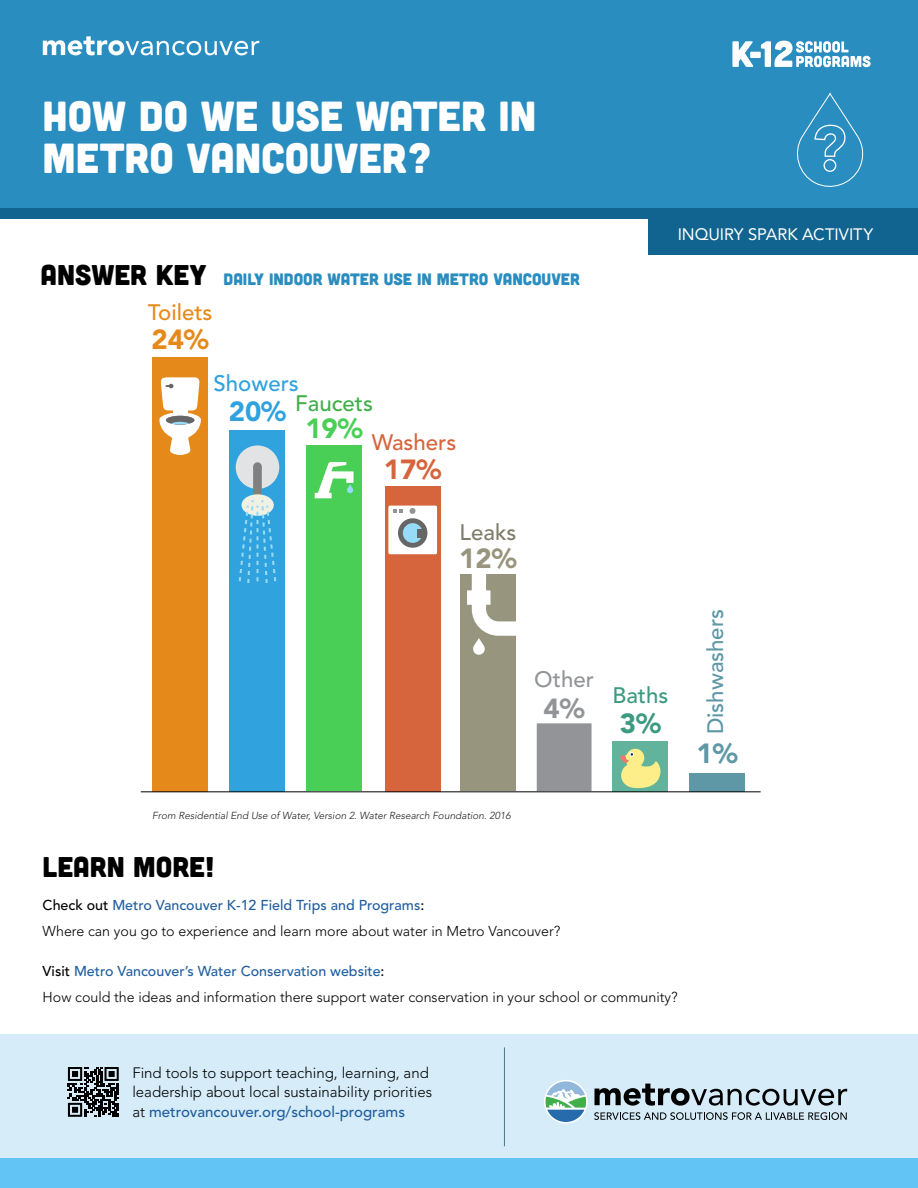
<style>
.page{position:relative;width:918px;height:1188px;background:#fff}
.page>*{position:absolute;margin:0;border:0;box-sizing:border-box;transform-origin:0 0}
.t1{font:42px/42px "Cubano";color:#fff}
.t2{font:28.5px "Cubano";color:#000}
.t3{font:900 27.45px "Avenir LT Std";color:#e6891b}
.t4{font:900 27.45px "Avenir LT Std";color:#d6643c}
.t5{font:900 27.45px "Avenir LT Std";color:#30a2dd}
.t6{font:900 27.45px "Avenir LT Std";color:#97957e}
.t7{font:900 27.45px "Avenir LT Std";color:#929497}
.t8{font:900 27.45px "Avenir LT Std";color:#3b9a80}
.t9{font:900 27.45px "Avenir LT Std";color:#5e97a5}
.t10{font:500 22.2px/38.7px "Avenir LT Std";color:#40ae49}
.t11{font:500 22.2px "Avenir LT Std";color:#5e97a5}
.t12{font:500 22.2px "Avenir LT Std";color:#e6891b}
.t13{font:500 22.2px "Avenir LT Std";color:#30a2dd}
.t14{font:500 22.2px "Avenir LT Std";color:#929497}
.t15{font:500 22.2px "Avenir LT Std";color:#3b9a80}
.t16{font:500 22.2px "Avenir LT Std";color:#7f7d6a}
.t17{font:16.5px "Cubano";color:#2a8dc0}
.t18{font:16.5px "Avenir LT Std";letter-spacing:-.005em;color:#fff}
.t19{font:300 15px/19.5px "Avenir LT Std";color:#000}
.t20{font:300 14.25px/26.2px "Avenir LT Std";color:#000}
.t21{font:italic 300 10.2px "Avenir LT Std";color:#231f20}
.s1{font-size:28.5px;color:#000}
.s2{color:#d6643c}
.s3{font-weight:500}
.s4{font-weight:500;color:#215e9e}
</style>
<div class="page">
<div style="left:152px;top:357px;width:56px;height:435px;background:#e6891b"></div>
<svg style="left:159px;top:377px;width:42px;height:78px"></svg>
<div style="left:536px;top:723px;width:56px;height:69px;background:#929497"></div>
<div style="left:536px;top:723px;width:56px;height:69px;border:1px solid #fff"></div>
<div style="left:306px;top:445px;width:56px;height:346px;background:#4acf56"></div>
<svg style="left:315px;top:462px;width:39px;height:36px"></svg>
<div style="left:385px;top:486px;width:56px;height:306px;background:#d6643c"></div>
<div style="left:388px;top:506px;width:49px;height:48px;background:#fff;border-radius:2px"></div>
<div style="left:398px;top:518px;width:29px;height:30px;background:#666;border-radius:50%"></div>
<div style="left:403px;top:523px;width:20px;height:20px;background:#97dbf8;border-radius:50%"></div>
<svg style="left:410px;top:508px;width:5px;height:6px"></svg>
<div style="left:417px;top:529px;width:7px;height:9px;background:#666"></div>
<svg style="left:393px;top:509px;width:9px;height:4px"></svg>
<div style="left:230px;top:430px;width:55px;height:362px;background:#30a2dd"></div>
<div style="left:236px;top:445px;width:43px;height:44px;background:#e2e3e4;border-radius:50%"></div>
<svg style="left:229px;top:462px;width:51px;height:122px"></svg>
<div style="left:613px;top:741px;width:55px;height:51px;background:#62b39c"></div>
<svg style="left:620px;top:748px;width:40px;height:40px"></svg>
<div style="left:689px;top:774px;width:56px;height:18px;background:#5e97a5"></div>
<hr style="left:141px;top:791px;width:620px;height:1px;background:#000">
<div style="left:460px;top:575px;width:56px;height:216px;background:#97957e"></div>
<svg style="left:467px;top:575px;width:49px;height:80px"></svg>
<div style="left:0;top:202px;width:918px;height:16px;background:#11648f"></div>
<div style="left:0;top:0;width:918px;height:207px;background:#2a8dc0"></div>
<svg style="left:797px;top:92px;width:67px;height:95px"></svg>
<div style="left:648px;top:218px;width:270px;height:36px;background:#11648f"></div>
<svg style="left:43px;top:36px;width:216px;height:19px"></svg>
<svg style="left:732px;top:41px;width:22px;height:26px"></svg>
<div style="left:750px;top:52px;width:11px;height:6px;background:#fff"></div>
<svg style="left:761px;top:41px;width:110px;height:26px"></svg>
<div style="left:0;top:1035px;width:918px;height:153px;background:#d6ecf8"></div>
<hr style="left:504px;top:1047px;width:1px;height:99px;background:#4b7984">
<svg style="left:68px;top:1067px;width:51px;height:50px"></svg>
<div style="left:0;top:1158px;width:918px;height:30px;background:#62c3f5"></div>
<svg style="left:594px;top:1084px;width:253px;height:22px"></svg>
<svg style="left:594px;top:1112px;width:253px;height:8px"></svg>
<svg style="left:544px;top:1080px;width:44px;height:44px"></svg>
<svg style="left:546px;top:1081px;width:40px;height:41px"></svg>
<h1 class="t1" style="left:43px;top:93px;width:495px">HOW DO WE USE WATER IN<br>METRO VANCOUVER?</h1>
<p class="t17" style="left:40px;top:269px;width:541px"><span class="s1">ANSWER KEY</span> DAILY INDOOR WATER USE IN METRO VANCOUVER</p>
<h3 class="t12" style="left:148px;top:300px;width:66px">Toilets</h3>
<h3 class="t3" style="left:151px;top:322px;width:59px">24%</h3>
<h3 class="t13" style="left:213px;top:371px;width:87px">Showers</h3>
<h3 class="t5" style="left:229px;top:394px;width:59px">20%</h3>
<h3 class="t10" style="left:305px;top:385px;width:153px;text-indent:-10px">Faucets<br><sup>19%</sup> <span class="s2">Washers</span></h3>
<h3 class="t4" style="left:384px;top:453px;width:59px">17%</h3>
<h3 class="t16" style="left:460px;top:520px;width:58px">Leaks</h3>
<h3 class="t6" style="left:459px;top:542px;width:59px">12%</h3>
<h3 class="t14" style="left:534px;top:667px;width:61px">Other</h3>
<h3 class="t7" style="left:544px;top:692px;width:43px">4%</h3>
<p class="t18" style="left:678px;top:224px;width:197px">INQUIRY SPARK ACTIVITY</p>
<h3 class="t15" style="left:612px;top:683px;width:58px">Baths</h3>
<h3 class="t8" style="left:620px;top:706px;width:43px">3%</h3>
<h3 class="t11" style="left:703px;top:734px;width:127px;rotate:-90deg">Dishwashers</h3>
<h3 class="t9" style="left:696px;top:737px;width:43px">1%</h3>
<p class="t21" style="left:152px;top:810px;width:360px">From Residential End Use of Water, Version 2. Water Research Foundation. 2016</p>
<h2 class="t2" style="left:43px;top:849px;width:173px">LEARN MORE!</h2>
<p class="t20" style="left:43px;top:892px;width:519px"><span class="s3">Check out</span> <span class="s4">Metro Vancouver K-12 Field Trips and Programs</span><span class="s3">:<br></span>Where can you go to experience and learn more about water in Metro Vancouver?</p>
<p class="t20" style="left:43px;top:958px;width:637px"><span class="s3">Visit</span> <span class="s4">Metro Vancouver’s Water Conservation website</span><span class="s3">:<br></span>How could the ideas and information there support water conservation in your school or community?</p>
<p class="t19" style="left:132px;top:1063px;width:301px">Find tools to support teaching, learning, and leadership about local sustainability priorities at <span class="s4">metrovancouver.org/school-programs</span></p>
</div>
